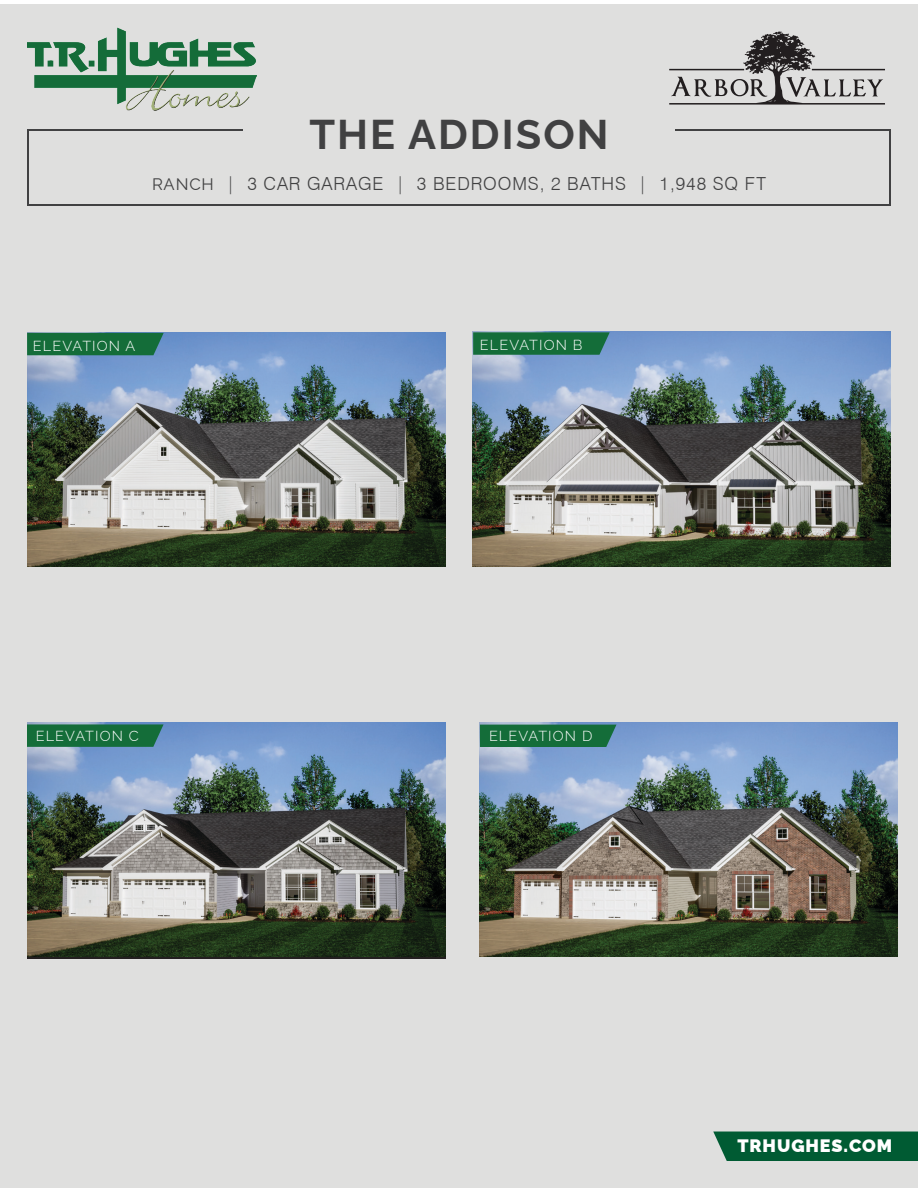
<style>
.page{position:relative;width:918px;height:1188px;background:#fff}
.page>*{position:absolute;margin:0;border:0;box-sizing:border-box;transform-origin:0 0}
.t1{font:700 41.55px "Raleway";letter-spacing:.05em;color:#414142}
.t2{font:300 18px "Swiss 721 BT";letter-spacing:.05em;color:#414142}
.t3{font:900 18px "Raleway";letter-spacing:.05em;color:#fff}
.t4{font:300 14.55px "Raleway";letter-spacing:.075em;color:#fff}
.s1{font-family:"Raleway";font-weight:400;font-size:16.65px}
</style>
<div class="page">
<div style="left:0;top:4px;width:918px;height:1184px;background:#dfdfde"></div>
<img style="left:479px;top:723px;width:419px;height:234px">
<img style="left:27px;top:27px;width:229px;height:83px">
<div style="left:480px;top:725px;width:136px;height:22px;background:#146d39"></div>
<svg style="left:669px;top:31px;width:216px;height:74px"></svg>
<hr style="left:669px;top:69px;width:75px;height:1px;background:#221e1f">
<hr style="left:812px;top:69px;width:73px;height:1px;background:#221e1f">
<hr style="left:27px;top:204px;width:864px;height:1px;background:#414142">
<hr style="left:27px;top:129px;width:216px;height:2px;background:#414142">
<hr style="left:27px;top:129px;width:2px;height:76px;background:#414142">
<hr style="left:889px;top:129px;width:2px;height:76px;background:#414142">
<hr style="left:675px;top:129px;width:216px;height:2px;background:#414142">
<div style="left:713px;top:1132px;width:205px;height:29px;background:#005b33"></div>
<img style="left:27px;top:723px;width:419px;height:234px">
<img style="left:27px;top:333px;width:419px;height:234px">
<img style="left:472px;top:332px;width:419px;height:235px">
<div style="left:27px;top:333px;width:137px;height:22px;background:#146d39"></div>
<svg style="left:473px;top:332px;width:137px;height:23px;background:#1a7042"></svg>
<svg style="left:27px;top:724px;width:148px;height:27px;background:#307a60"></svg>
<p class="t1" style="left:309px;top:101px;width:301px">THE ADDISON</p>
<p class="t2" style="left:152px;top:173px;width:615px"><span class="s1">RANCH</span> | 3 CAR GARAGE | 3 BEDROOMS, 2 BATHS | 1,948 SQ FT</p>
<p class="t4" style="left:33px;top:334px;width:104px">ELEVATION A</p>
<p class="t4" style="left:480px;top:333px;width:104px">ELEVATION B</p>
<p class="t4" style="left:36px;top:724px;width:105px">ELEVATION C</p>
<p class="t4" style="left:489px;top:724px;width:105px">ELEVATION D</p>
<p class="t3" style="left:737px;top:1132px;width:156px">TRHUGHES.COM</p>
</div>
